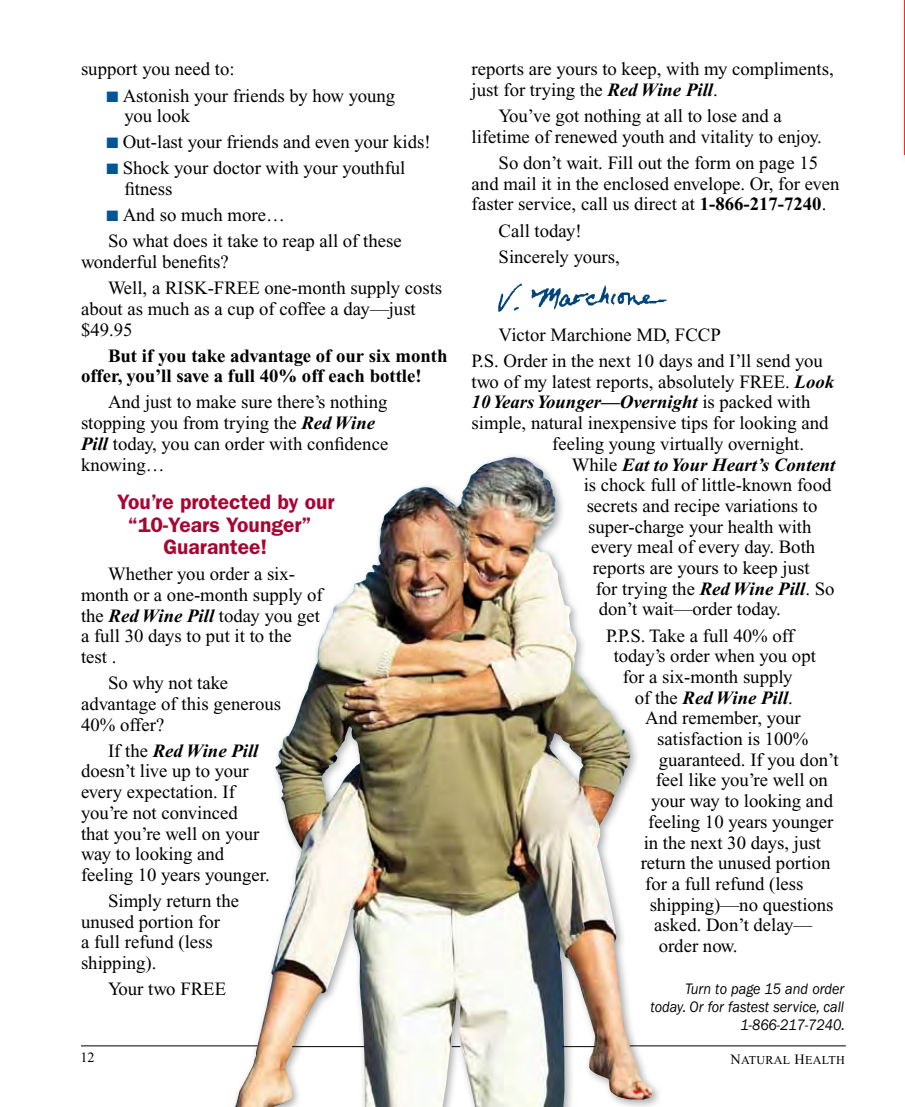
<style>
.page{position:relative;width:905px;height:1107px;background:#fff}
.page>*{position:absolute;margin:0;border:0;box-sizing:border-box;transform-origin:0 0}
.t1{font:600 21px "ITC Franklin Gothic Std";color:#a90533}
.t2{font:18.75px/20.7px "Times New Roman";color:#000}
.t3{font:italic 700 18.75px "Times New Roman";color:#000}
.t4{font:700 18.75px/20.7px "Times New Roman";color:#000}
.t5{font:italic 15.75px/18px "ITC Franklin Gothic Std";color:#000;text-align:right;scale:.9 1}
.t6{font:14.25px "Times New Roman";color:#000}
.t7{font:12.15px "Times New Roman PS SC850";letter-spacing:.025em;color:#000}
.s1{color:#005596}
.s2{font-weight:700;font-style:italic}
.s3{font-weight:700}
.s4{font-weight:400;font-style:normal}
.s5{font-size:14.25px}
</style>
<div class="page">
<div style="left:899px;top:0;width:6px;height:165px;background:#fafafa"></div>
<hr style="left:904px;top:0;width:1px;height:154px;background:#ee3124">
<div style="left:223px;top:451px;width:439px;height:656px;background:#000;opacity:.35"></div>
<img style="left:317px;top:457px;width:197px;height:207px">
<img style="left:498px;top:283px;width:169px;height:29px">
<hr style="left:81px;top:1046px;width:177px;height:1px;background:#000">
<hr style="left:292px;top:1046px;width:73px;height:1px;background:#000">
<hr style="left:630px;top:1046px;width:216px;height:1px;background:#000">
<hr style="left:562px;top:1046px;width:33px;height:1px;background:#000">
<p class="t2" style="left:81px;top:59px;width:155px">support you need to:</p>
<p class="t2" style="left:125px;top:85px;width:272px;text-indent:-18px"><span class="s1">■</span> Astonish your friends by how young you look</p>
<p class="t2" style="left:106px;top:132px;width:326px"><span class="s1">■</span> Out-last your friends and even your kids!</p>
<p class="t2" style="left:125px;top:158px;width:282px;text-indent:-18px"><span class="s1">■</span> Shock your doctor with your youthful fitness</p>
<p class="t2" style="left:106px;top:202px;width:297px;line-height:26.1px"><span class="s1">■</span> And so much more…<br>So what does it take to reap all of these</p>
<p class="t2" style="left:108px;top:249px;width:336px;line-height:26.1px;text-indent:-27px">wonderful benefits?<br>Well, a RISK-FREE one-month supply costs</p>
<p class="t2" style="left:81px;top:298px;width:336px">about as much as a cup of coffee a day—just $49.95</p>
<p class="t4" style="left:81px;top:345px;width:368px;text-indent:27px">But if you take advantage of our six month offer, you’ll save a full 40% off each bottle!</p>
<p class="t2" style="left:81px;top:392px;width:309px;text-indent:27px">And just to make sure there’s nothing stopping you from trying the <span class="s2">Red Wine<br>Pill</span> today, you can order with confidence knowing…</p>
<p class="t1" style="left:117px;top:490px;width:219px">You’re protected by our</p>
<p class="t1" style="left:128px;top:512px;width:185px">“10-Years Younger”</p>
<p class="t1" style="left:163px;top:535px;width:105px">Guarantee!</p>
<p class="t2" style="left:81px;top:564px;width:243px;text-indent:27px">Whether you order a six&shy;month or a one-month supply of the <span class="s2">Red Wine Pill</span> today you get a full 30 days to put it to the<br>test .</p>
<p class="t2" style="left:81px;top:673px;width:202px;text-indent:27px">So why not take advantage of this generous<br>40% offer?</p>
<p class="t2" style="left:81px;top:740px;width:190px;text-indent:27px">If the <span class="s2">Red Wine Pill </span>doesn’t live up to your every expectation. If you’re not convinced that you’re well on your way to looking and feeling 10 years younger.</p>
<p class="t2" style="left:81px;top:890px;width:160px;text-indent:27px">Simply return the unused portion for<br>a full refund (less shipping).</p>
<p class="t2" style="left:108px;top:979px;width:120px">Your two FREE</p>
<p class="t2" style="left:471px;top:59px;width:364px">reports are yours to keep, with my compliments, just for trying the <span class="s2">Red Wine Pill</span>.</p>
<p class="t2" style="left:471px;top:106px;width:352px;text-indent:27px">You’ve got nothing at all to lose and a lifetime of renewed youth and vitality to enjoy.</p>
<p class="t2" style="left:471px;top:152px;width:369px;text-indent:27px">So don’t wait. Fill out the form on page 15 and mail it in the enclosed envelope. Or, for even faster service, call us direct at <span class="s3">1-866-217-7240</span>.</p>
<p class="t2" style="left:498px;top:217px;width:123px;line-height:26.1px">Call today!<br>Sincerely yours,</p>
<p class="t2" style="left:471px;top:322px;width:353px;line-height:26.1px;text-indent:27px">Victor Marchione MD, FCCP<br>P.S. Order in the next 10 days and I’ll send you</p>
<p class="t2" style="left:471px;top:371px;width:364px">two of my latest reports, absolutely FREE. <span class="s2">Look</span></p>
<p class="t3" style="left:471px;top:392px;width:340px">10 Years Younger—Overnight <span class="s4">is packed with</span></p>
<p class="t2" style="left:471px;top:413px;width:358px">simple, natural inexpensive tips for looking and</p>
<p class="t2" style="left:552px;top:433px;width:253px">feeling young virtually overnight.</p>
<p class="t3" style="left:572px;top:454px;width:265px"><span class="s4">While</span> Eat to Your Heart’s Content</p>
<p class="t2" style="left:584px;top:475px;width:249px">is chock full of little-known food</p>
<p class="t2" style="left:586px;top:495px;width:232px">secrets and recipe variations to</p>
<p class="t2" style="left:588px;top:516px;width:225px">super-charge your health with</p>
<p class="t2" style="left:591px;top:537px;width:226px">every meal of every day. Both</p>
<p class="t2" style="left:592px;top:557px;width:218px">reports are yours to keep just</p>
<p class="t2" style="left:596px;top:578px;width:240px">for trying the <span class="s2">Red Wine Pill</span>. So</p>
<p class="t2" style="left:598px;top:599px;width:184px">don’t wait—order today.</p>
<p class="t2" style="left:606px;top:625px;width:189px">P.P.S. Take a full 40% off</p>
<p class="t2" style="left:614px;top:646px;width:204px">today’s order when you opt</p>
<p class="t2" style="left:622px;top:666px;width:171px">for a six-month supply</p>
<p class="t3" style="left:634px;top:687px;width:160px"><span class="s4">of the</span> Red Wine Pill<span class="s4">.</span></p>
<p class="t2" style="left:645px;top:708px;width:157px">And remember, your</p>
<p class="t2" style="left:657px;top:728px;width:153px">satisfaction is 100%</p>
<p class="t2" style="left:658px;top:749px;width:181px">guaranteed. If you don’t</p>
<p class="t2" style="left:655px;top:770px;width:174px">feel like you’re well on</p>
<p class="t2" style="left:651px;top:791px;width:183px">your way to looking and</p>
<p class="t2" style="left:648px;top:811px;width:187px">feeling 10 years younger</p>
<p class="t2" style="left:643px;top:832px;width:179px">in the next 30 days, just</p>
<p class="t2" style="left:640px;top:853px;width:191px">return the unused portion</p>
<p class="t2" style="left:645px;top:873px;width:160px">for a full refund (less</p>
<p class="t2" style="left:649px;top:894px;width:185px">shipping)—no questions</p>
<p class="t2" style="left:654px;top:915px;width:160px">asked. Don’t delay—</p>
<p class="t2" style="left:658px;top:935px;width:80px">order now.</p>
<p class="t5" style="left:650px;top:980px;width:217px">Turn to page 15 and order today. Or for fastest service, call<br>1-866-217-7240.</p>
<p class="t6" style="left:80px;top:1050px;width:16px">12</p>
<p class="t7" style="left:730px;top:1053px;width:115px"><span class="s5">N</span>ATURAL <span class="s5">H</span>EALTH</p>
</div>
